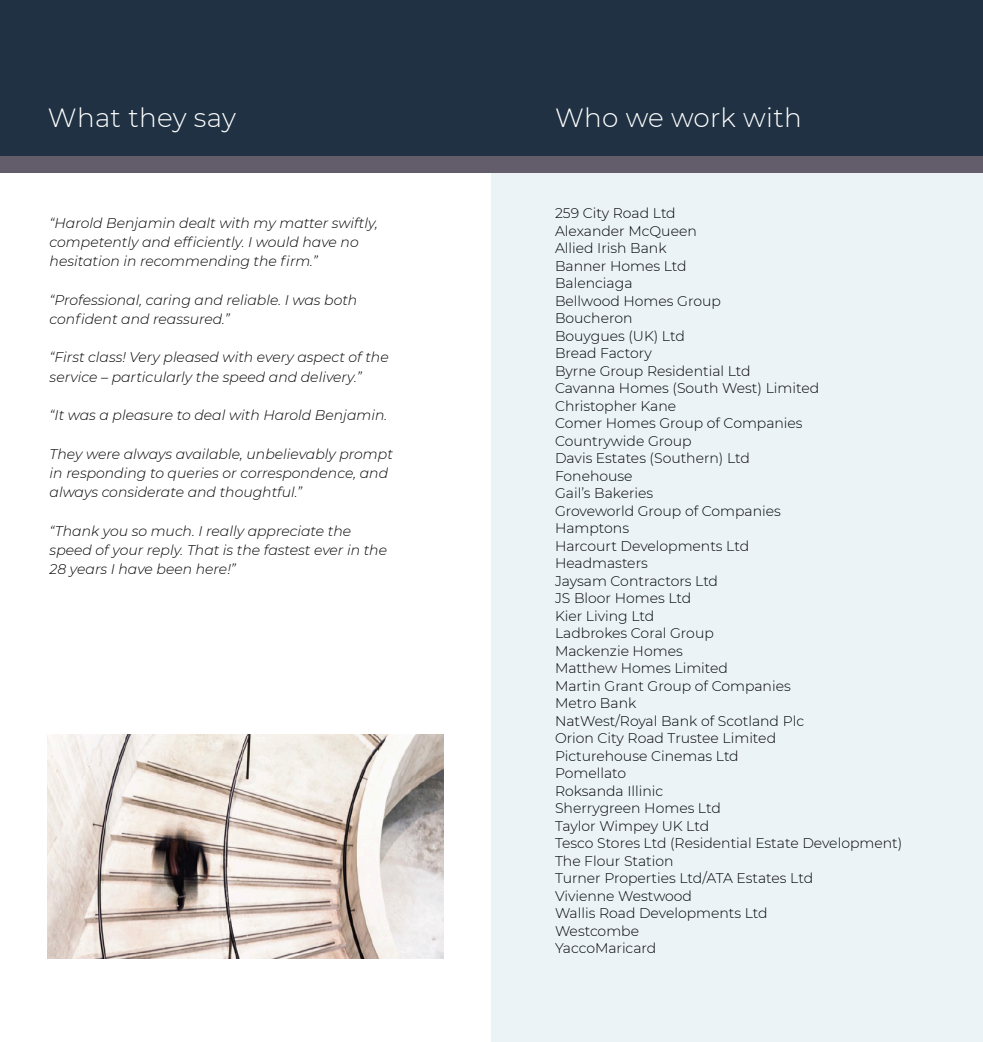
<style>
.page{position:relative;width:983px;height:1042px;background:#fff}
.page>*{position:absolute;margin:0;border:0;box-sizing:border-box;transform-origin:0 0}
.t1{font:300 26.25px "Montserrat";letter-spacing:.01em;color:#fff}
.t2{font:300 14px/17.5px "Montserrat";color:#000001}
.t3{font:italic 300 14px/19.2px "Montserrat";color:#000001}
</style>
<div class="page">
<div style="left:491px;top:79px;width:491px;height:963px;background:#ebf3f6"></div>
<div style="left:0;top:0;width:982px;height:172px;background:#1f3142"></div>
<div style="left:0;top:157px;width:982px;height:16px;background:#635c6b"></div>
<img style="left:48px;top:734px;width:395px;height:224px">
<h1 class="t1" style="left:48px;top:100px;width:189px">What they say</h1>
<h1 class="t1" style="left:555px;top:100px;width:248px">Who we work with</h1>
<p class="t3" style="left:50px;top:212px;width:329px">“Harold Benjamin dealt with my matter swiftly, competently and efficiently. I would have no hesitation in recommending the firm.”</p>
<p class="t3" style="left:50px;top:289px;width:309px">“Professional, caring and reliable. I was both confident and reassured.”</p>
<p class="t3" style="left:50px;top:347px;width:340px">“First class! Very pleased with every aspect of the service – particularly the speed and delivery.”</p>
<p class="t3" style="left:50px;top:405px;width:339px">“It was a pleasure to deal with Harold Benjamin.</p>
<p class="t3" style="left:50px;top:443px;width:344px">They were always available, unbelievably prompt in responding to queries or correspondence, and always considerate and thoughtful.”</p>
<p class="t3" style="left:50px;top:520px;width:339px">“Thank you so much. I really appreciate the speed of your reply. That is the fastest ever in the<br>28 years I have been here!”</p>
<p class="t2" style="left:555px;top:204px;width:348px">259 City Road Ltd<br>Alexander McQueen<br>Allied Irish Bank<br>Banner Homes Ltd<br>Balenciaga<br>Bellwood Homes Group<br>Boucheron<br>Bouygues (UK) Ltd<br>Bread Factory<br>Byrne Group Residential Ltd<br>Cavanna Homes (South West) Limited<br>Christopher Kane<br>Comer Homes Group of Companies<br>Countrywide Group<br>Davis Estates (Southern) Ltd<br>Fonehouse<br>Gail’s Bakeries<br>Groveworld Group of Companies<br>Hamptons<br>Harcourt Developments Ltd<br>Headmasters<br>Jaysam Contractors Ltd<br>JS Bloor Homes Ltd<br>Kier Living Ltd<br>Ladbrokes Coral Group<br>Mackenzie Homes<br>Matthew Homes Limited<br>Martin Grant Group of Companies<br>Metro Bank<br>NatWest/Royal Bank of Scotland Plc<br>Orion City Road Trustee Limited<br>Picturehouse Cinemas Ltd<br>Pomellato<br>Roksanda Illinic<br>Sherrygreen Homes Ltd<br>Taylor Wimpey UK Ltd<br>Tesco Stores Ltd (Residential Estate Development)<br>The Flour Station<br>Turner Properties Ltd/ATA Estates Ltd<br>Vivienne Westwood<br>Wallis Road Developments Ltd<br>Westcombe<br>YaccoMaricard</p>
</div>
